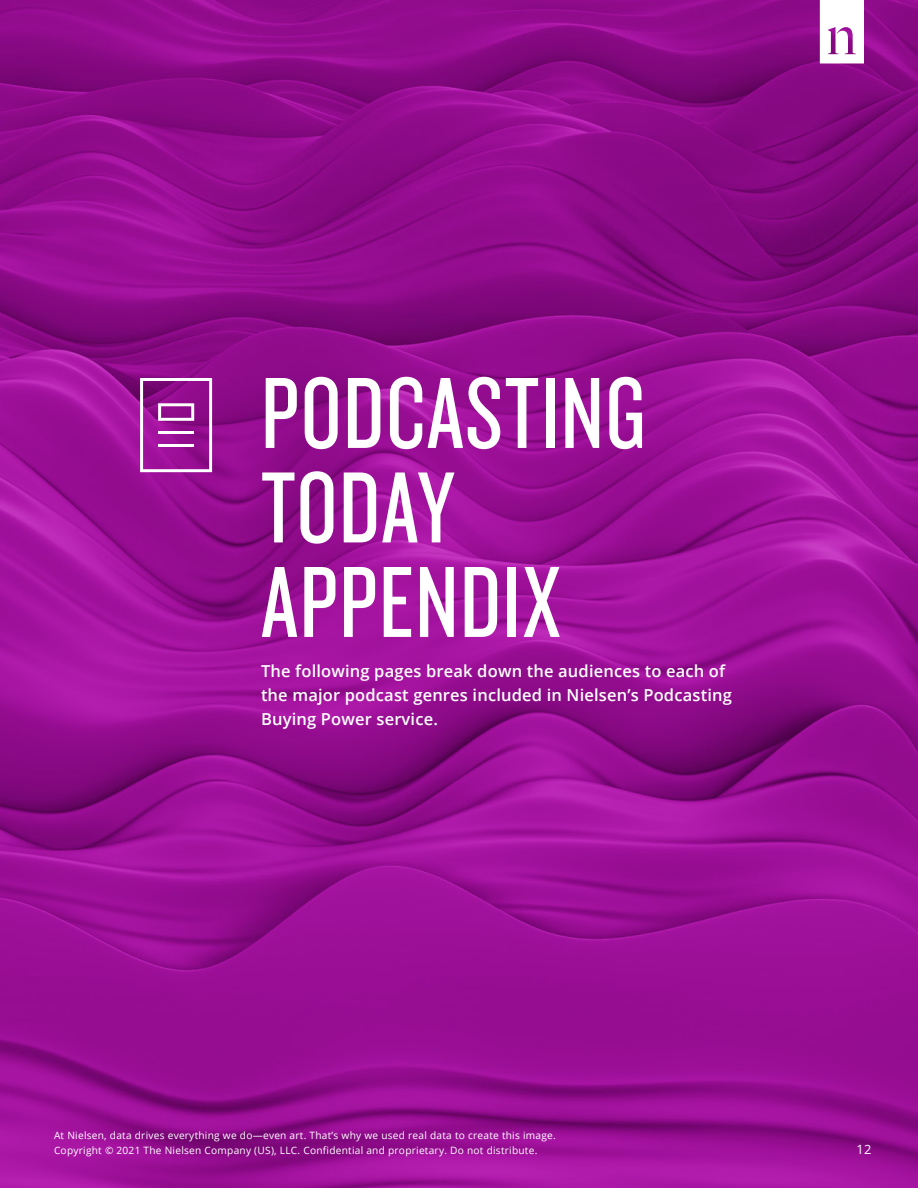
<style>
.page{position:relative;width:918px;height:1188px;background:#fff}
.page>*{position:absolute;margin:0;border:0;box-sizing:border-box;transform-origin:0 0}
.t1{font:105px/94.5px "Knockout 28 Junior Feathrwt";letter-spacing:.015em;color:#fff}
.t2{font:600 16.5px/24px "Open Sans";letter-spacing:.01em;color:#fff}
.t3{font:12.75px "Open Sans";color:#fff}
.t4{font:10.2px/15px "Open Sans";letter-spacing:.025em;color:#fff}
</style>
<div class="page">
<img style="left:0;top:0;width:918px;height:1188px">
<svg style="left:140px;top:378px;width:72px;height:94px"></svg>
<hr style="left:159px;top:431px;width:35px;height:3px;background:#fff">
<hr style="left:159px;top:444px;width:35px;height:3px;background:#fff">
<svg style="left:820px;top:0;width:44px;height:63px"></svg>
<h1 class="t1" style="left:261px;top:362px;width:386px">PODCASTING<br>TODAY<br>APPENDIX</h1>
<h2 class="t2" style="left:261px;top:659px;width:472px">The following pages break down the audiences to each of the major podcast genres included in Nielsen’s Podcasting<br>Buying Power service.</h2>
<p class="t4" style="left:54px;top:1128px;width:503px">At Nielsen, data drives everything we do—even art. That’s why we used real data to create this image.<br>Copyright © 2021 The Nielsen Company (US), LLC. Confidential and proprietary. Do not distribute.</p>
<p class="t3" style="left:856px;top:1141px;width:16px">12</p>
</div>
